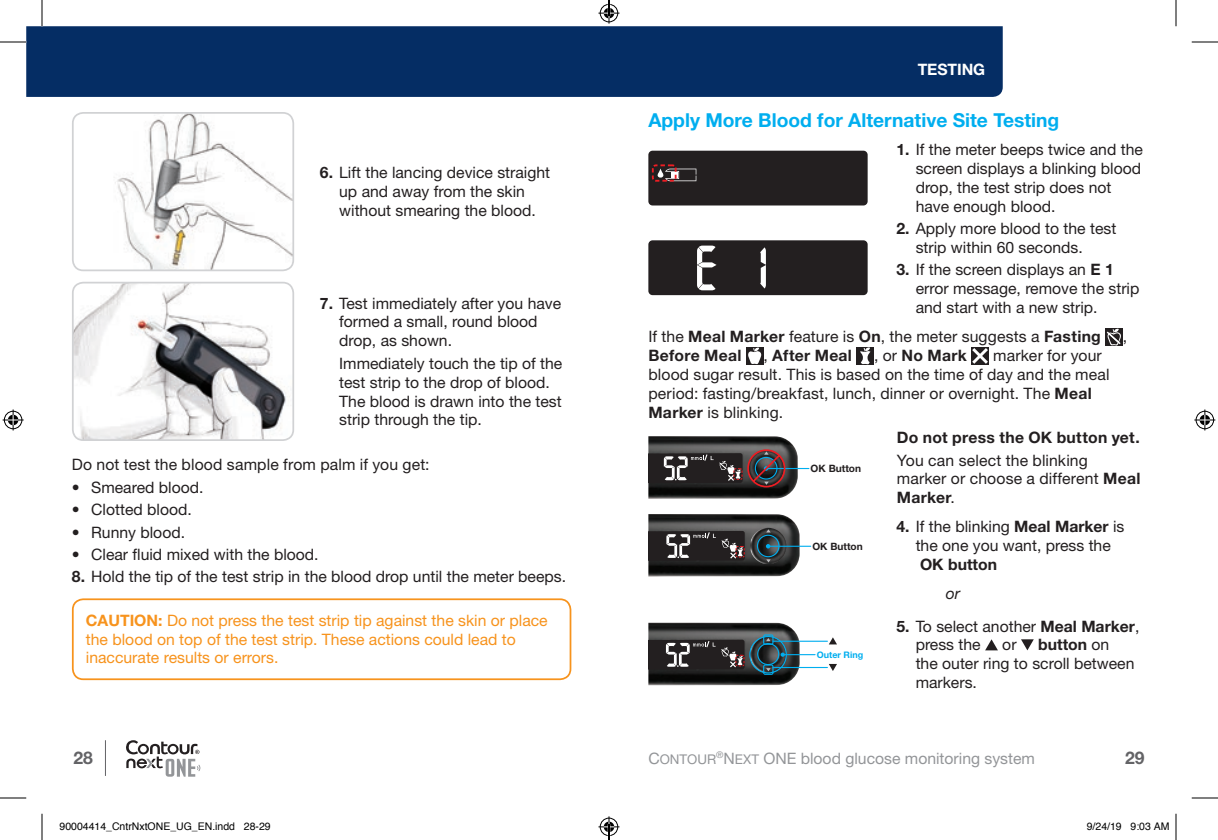
<style>
.page{position:relative;width:1218px;height:840px;background:#fff}
.page>*{position:absolute;margin:0;border:0;box-sizing:border-box;transform-origin:0 0}
.t1{font:700 19.25px "Helvetica Neue LT Std";color:#00aeef}
.t2{font:700 17.5px "Helvetica Neue LT Std";color:#636366}
.t3{font:15.75px/18.9px "Helvetica Neue LT Std";color:#231f20}
.t4{font:15.75px/18.4px "Helvetica Neue LT Std";color:#f7931d}
.t5{font:700 15.75px "Helvetica Neue LT Std";letter-spacing:.015em;color:#231f20}
.t6{font:15.75px "Helvetica Neue LT Std";color:#939598}
.t7{font:700 15.75px "Helvetica Neue LT Std";letter-spacing:-.005em;color:#fff}
.t8{font:italic 15.75px "Helvetica Neue LT Std";color:#231f20}
.t9{font:13.47px "Helvetica Neue LT Std Roman SC850";color:#939598}
.t10{font:10.5px "Helvetica";color:#000}
.t11{font:700 10.15px "Helvetica Neue LT Std";color:#231f20}
.t12{font:700 8.92px "Helvetica Neue LT Pro";color:#00aeef}
.s1{font-weight:700}
.s2{font-weight:400}
.s3{font-size:15.75px}
.s4{font-family:"Helvetica Neue LT Std Roman SC850"}
.s5{font-family:"Helvetica Neue LT Std Roman SC850";font-size:13.47px}
</style>
<div class="page">
<img style="left:74px;top:114px;width:219px;height:156px">
<div style="left:72px;top:112px;width:222px;height:159px;border:2px solid #d1d2d4;border-radius:10px"></div>
<img style="left:74px;top:283px;width:218px;height:156px">
<div style="left:72px;top:282px;width:222px;height:159px;border:2px solid #d1d2d4;border-radius:10px"></div>
<div style="left:72px;top:598px;width:499px;height:82px;border:2px solid #f7931d;border-radius:10px"></div>
<div style="left:648px;top:151px;width:220px;height:54px;background:#231f20;border-radius:4px"></div>
<svg style="left:652px;top:164px;width:44px;height:18px"></svg>
<div style="left:648px;top:240px;width:220px;height:55px;background:#231f20;border-radius:4px"></div>
<svg style="left:760px;top:247px;width:6px;height:42px"></svg>
<svg style="left:697px;top:246px;width:20px;height:44px"></svg>
<div style="left:1105px;top:328px;width:18px;height:18px;background:#231f20"></div>
<svg style="left:1107px;top:328px;width:14px;height:18px"></svg>
<div style="left:746px;top:347px;width:18px;height:18px;background:#231f20"></div>
<svg style="left:748px;top:347px;width:14px;height:18px"></svg>
<div style="left:856px;top:347px;width:18px;height:18px;background:#231f20"></div>
<svg style="left:860px;top:347px;width:11px;height:18px"></svg>
<svg style="left:971px;top:347px;width:18px;height:18px"></svg>
<img style="left:648px;top:436px;width:150px;height:63px">
<hr style="left:766px;top:468px;width:43px;height:1px;background:#00aeef">
<svg style="left:648px;top:448px;width:138px;height:40px"></svg>
<img style="left:648px;top:514px;width:152px;height:63px">
<img style="left:750px;top:528px;width:36px;height:36px">
<svg style="left:766px;top:529px;width:5px;height:3px"></svg>
<svg style="left:766px;top:559px;width:5px;height:3px"></svg>
<div style="left:757px;top:535px;width:23px;height:22px;border:1px solid #00aeef;border-radius:50%"></div>
<hr style="left:768px;top:546px;width:43px;height:1px;background:#00aeef">
<svg style="left:766px;top:544px;width:4px;height:5px"></svg>
<svg style="left:648px;top:531px;width:97px;height:30px"></svg>
<img style="left:648px;top:623px;width:152px;height:62px">
<hr style="left:783px;top:654px;width:32px;height:1px;background:#00aeef">
<svg style="left:829px;top:637px;width:8px;height:7px"></svg>
<svg style="left:829px;top:664px;width:8px;height:7px"></svg>
<hr style="left:773px;top:641px;width:54px;height:1px;background:#00aeef">
<hr style="left:773px;top:667px;width:54px;height:1px;background:#00aeef">
<svg style="left:648px;top:634px;width:139px;height:41px"></svg>
<svg style="left:985px;top:639px;width:13px;height:11px"></svg>
<svg style="left:1021px;top:639px;width:13px;height:11px"></svg>
<hr style="left:105px;top:740px;width:1px;height:36px;background:#636366">
<svg style="left:126px;top:740px;width:74px;height:37px"></svg>
<div style="left:26px;top:26px;width:977px;height:71px;background:#052d64"></div>
<svg style="left:0;top:42px;width:26px;height:1px"></svg>
<svg style="left:1192px;top:42px;width:26px;height:1px"></svg>
<svg style="left:0;top:798px;width:26px;height:1px"></svg>
<svg style="left:1192px;top:798px;width:26px;height:1px"></svg>
<svg style="left:42px;top:0;width:1px;height:26px"></svg>
<svg style="left:42px;top:814px;width:1px;height:26px"></svg>
<svg style="left:1176px;top:0;width:1px;height:26px"></svg>
<svg style="left:1176px;top:814px;width:1px;height:26px"></svg>
<svg style="left:3px;top:410px;width:21px;height:20px"></svg>
<svg style="left:1194px;top:410px;width:21px;height:20px"></svg>
<svg style="left:598px;top:0;width:22px;height:24px"></svg>
<svg style="left:598px;top:816px;width:22px;height:24px"></svg>
<p class="t3" style="left:320px;top:163px;width:232px;text-align:center"><span class="s1">6.</span> Lift the lancing device straight up and away from the skin without smearing the blood.</p>
<p class="t3" style="left:339px;top:293px;width:224px;text-indent:-19px"><span class="s1">7.</span> Test immediately after you have formed a small, round blood drop, as shown.</p>
<p class="t3" style="left:339px;top:353px;width:225px">Immediately touch the tip of the test strip to the drop of blood.<br>The blood is drawn into the test strip through the tip.</p>
<p class="t3" style="left:72px;top:455px;width:359px">Do not test the blood sample from palm if you get:</p>
<p class="t3" style="left:72px;top:478px;width:133px">• Smeared blood.</p>
<p class="t3" style="left:72px;top:500px;width:121px">• Clotted blood.</p>
<p class="t3" style="left:72px;top:522px;width:115px">• Runny blood.</p>
<p class="t3" style="left:72px;top:545px;width:248px">• Clear fluid mixed with the blood.</p>
<p class="t3" style="left:72px;top:567px;width:496px"><span class="s1">8.</span> Hold the tip of the test strip in the blood drop until the meter beeps.</p>
<p class="t4" style="left:86px;top:611px;width:463px"><span class="s1">CAUTION:</span> Do not press the test strip tip against the skin or place the blood on top of the test strip. These actions could lead to inaccurate results or errors.</p>
<p class="t7" style="left:918px;top:60px;width:69px">TESTING</p>
<p class="t1" style="left:648px;top:108px;width:412px">Apply More Blood for Alternative Site Testing</p>
<p class="t3" style="left:916px;top:140px;width:229px;text-indent:-19px"><span class="s1">1.</span> If the meter beeps twice and the screen displays a blinking blood drop, the test strip does not have enough blood.</p>
<p class="t3" style="left:916px;top:219px;width:202px;text-indent:-19px"><span class="s1">2.</span> Apply more blood to the test strip within 60 seconds.</p>
<p class="t3" style="left:916px;top:260px;width:225px;text-indent:-19px"><span class="s1">3.</span> If the screen displays an <span class="s1">E 1 </span>error message, remove the strip and start with a new strip.</p>
<p class="t3" style="left:648px;top:327px;width:454px">If the <span class="s1">Meal Marker</span> feature is <span class="s1">On</span>, the meter suggests a <span class="s1">Fasting</span></p>
<p class="t3" style="left:1123px;top:327px;width:6px">,</p>
<p class="t5" style="left:648px;top:346px;width:95px">Before Meal</p>
<p class="t5" style="left:764px;top:346px;width:90px"><span class="s2">,</span> After Meal</p>
<p class="t5" style="left:874px;top:346px;width:94px"><span class="s2">, or</span> No Mark</p>
<p class="t3" style="left:648px;top:346px;width:463px;text-indent:345px">marker for your blood sugar result. This is based on the time of day and the meal period: fasting/breakfast, lunch, dinner or overnight. The <span class="s1">Meal Marker</span> is blinking.</p>
<p class="t11" style="left:811px;top:462px;width:52px">OK Button</p>
<p class="t11" style="left:812px;top:540px;width:52px">OK Button</p>
<p class="t12" style="left:817px;top:649px;width:48px">Outer Ring</p>
<p class="t5" style="left:897px;top:428px;width:244px">Do not press the OK button yet.</p>
<p class="t3" style="left:897px;top:450px;width:245px">You can select the blinking marker or choose a different <span class="s1">Meal<br>Marker</span>.</p>
<p class="t3" style="left:896px;top:517px;width:230px;text-align:center"><span class="s1">4.</span> If the blinking <span class="s1">Meal Marker</span> is the one you want, press the</p>
<p class="t5" style="left:920px;top:555px;width:79px">OK button</p>
<p class="t8" style="left:946px;top:584px;width:16px">or</p>
<p class="t3" style="left:916px;top:616px;width:225px;text-indent:-19px"><span class="s1">5.</span> To select another <span class="s1">Meal Marker</span>, press the</p>
<p class="t3" style="left:916px;top:635px;width:220px;text-indent:123px"><span class="s1">button</span> on the outer ring to scroll between markers.</p>
<p class="t3" style="left:1002px;top:635px;width:16px">or</p>
<p class="t2" style="left:74px;top:747px;width:21px">28</p>
<p class="t9" style="left:648px;top:751px;width:69px"><span class="s3">C</span>ONTOUR</p>
<p class="t2" style="left:1125px;top:747px;width:21px">29</p>
<p class="t6" style="left:716px;top:749px;width:320px"><sup>®</sup><span class="s4">N</span> <span class="s5">EXT</span> ONE blood glucose monitoring system</p>
<p class="t10" style="left:60px;top:818px;width:213px">90004414_CntrNxtONE_UG_EN.indd 28-29</p>
<p class="t10" style="left:1087px;top:818px;width:84px">9/24/19 9:03 AM</p>
</div>
